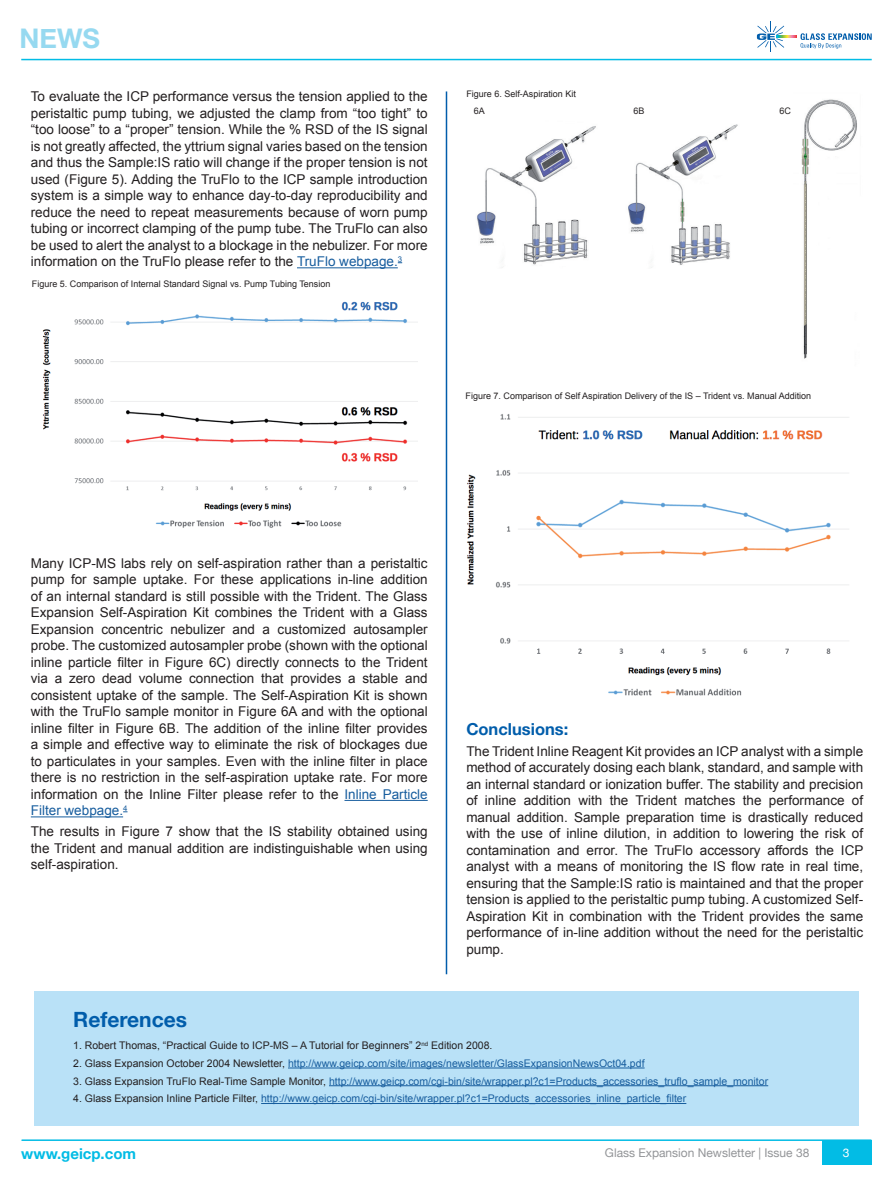
<style>
.page{position:relative;width:893px;height:1187px;background:#fff}
.page>*{position:absolute;margin:0;border:0;box-sizing:border-box;transform-origin:0 0}
.t1{font:700 27px "Helvetica Neue";color:#96d9f0}
.t2{font:700 21px "Helvetica Neue";color:#015dab}
.t3{font:700 16.5px "Helvetica Neue";color:#015dab}
.t4{font:700 15px "Helvetica Neue";color:#02bce5}
.t5{font:13.5px/16.5px "Arial";color:#231f20;text-align:justify}
.t6{font:12px "Helvetica Neue";color:#939598}
.t7{font:12px "Helvetica Neue";color:#fff}
.t8{font:10.5px "Arial";color:#175d9e}
.t9{font:10.5px "Arial";color:#231f20}
.t10{font:9px "Arial";color:#231f20}
.s1{color:#175d9e}
.s2{color:#231f20}
</style>
<div class="page">
<div style="left:822px;top:1140px;width:50px;height:24px;background:#02bce5"></div>
<hr style="left:21px;top:59px;width:851px;height:1px;background:#02bce5">
<hr style="left:22px;top:1139px;width:849px;height:1px;background:#02bce5">
<svg style="left:757px;top:21px;width:115px;height:31px"></svg>
<img style="left:628px;top:124px;width:110px;height:144px">
<img style="left:477px;top:126px;width:119px;height:142px">
<img style="left:467px;top:414px;width:382px;height:282px">
<hr style="left:297px;top:267px;width:101px;height:1px;background:#175d9e">
<hr style="left:344px;top:799px;width:84px;height:1px;background:#175d9e">
<hr style="left:31px;top:816px;width:92px;height:1px;background:#175d9e">
<hr style="left:446px;top:91px;width:1px;height:883px;background:#015dab">
<img style="left:42px;top:301px;width:376px;height:227px">
<div style="left:34px;top:991px;width:825px;height:135px;background:#b9e1f7"></div>
<hr style="left:288px;top:1067px;width:357px;height:1px;background:#175d9e">
<hr style="left:329px;top:1085px;width:439px;height:1px;background:#175d9e">
<hr style="left:261px;top:1102px;width:425px;height:1px;background:#175d9e">
<img style="left:801px;top:99px;width:56px;height:260px">
<h1 class="t1" style="left:20px;top:17px;width:82px">NEWS</h1>
<p class="t5" style="left:31px;top:88px;width:398px">To evaluate the ICP performance versus the tension applied to the peristaltic pump tubing, we adjusted the clamp from “too tight” to “too loose” to a “proper” tension. While the % RSD of the IS signal is not greatly affected, the yttrium signal varies based on the tension and thus the Sample:IS ratio will change if the proper tension is not used (Figure 5). Adding the TruFlo to the ICP sample introduction system is a simple way to enhance day-to-day reproducibility and reduce the need to repeat measurements because of worn pump tubing or incorrect clamping of the pump tube. The TruFlo can also be used to alert the analyst to a blockage in the nebulizer. For more information on the TruFlo please refer to the <span class="s1">TruFlo webpage.</span><sup>3</sup></p>
<p class="t10" style="left:32px;top:278px;width:300px">Figure 5. Comparison of Internal Standard Signal vs. Pump Tubing Tension</p>
<p class="t10" style="left:466px;top:88px;width:111px">Figure 6. Self-Aspiration Kit</p>
<p class="t10" style="left:474px;top:105px;width:13px">6A</p>
<p class="t10" style="left:634px;top:105px;width:13px">6B</p>
<p class="t10" style="left:780px;top:105px;width:13px">6C</p>
<p class="t10" style="left:466px;top:390px;width:347px">Figure 7. Comparison of Self Aspiration Delivery of the IS – Trident vs. Manual Addition</p>
<p class="t5" style="left:31px;top:555px;width:398px">Many ICP-MS labs rely on self-aspiration rather than a peristaltic pump for sample uptake. For these applications in-line addition of an internal standard is still possible with the Trident. The Glass Expansion Self-Aspiration Kit combines the Trident with a Glass Expansion concentric nebulizer and a customized autosampler probe. The customized autosampler probe (shown with the optional inline particle filter in Figure 6C) directly connects to the Trident via a zero dead volume connection that provides a stable and consistent uptake of the sample. The Self-Aspiration Kit is shown with the TruFlo sample monitor in Figure 6A and with the optional inline filter in Figure 6B. The addition of the inline filter provides a simple and effective way to eliminate the risk of blockages due to particulates in your samples. Even with the inline filter in place there is no restriction in the self-aspiration uptake rate. For more information on the Inline Filter please refer to the <span class="s1">Inline Particle Filter webpage.</span><sup>4</sup></p>
<p class="t5" style="left:31px;top:823px;width:398px">The results in Figure 7 show that the IS stability obtained using the Trident and manual addition are indistinguishable when using self-aspiration.</p>
<p class="t3" style="left:466px;top:716px;width:104px">Conclusions:</p>
<p class="t5" style="left:466px;top:743px;width:399px">The Trident Inline Reagent Kit provides an ICP analyst with a simple method of accurately dosing each blank, standard, and sample with an internal standard or ionization buffer. The stability and precision of inline addition with the Trident matches the performance of manual addition. Sample preparation time is drastically reduced with the use of inline dilution, in addition to lowering the risk of contamination and error. The TruFlo accessory affords the ICP analyst with a means of monitoring the IS flow rate in real time, ensuring that the Sample:IS ratio is maintained and that the proper tension is applied to the peristaltic pump tubing. A customized Self-Aspiration Kit in combination with the Trident provides the same performance of in-line addition without the need for the peristaltic pump.</p>
<h2 class="t2" style="left:73px;top:1003px;width:115px">References</h2>
<p class="t9" style="left:73px;top:1038px;width:421px">1. Robert Thomas, “Practical Guide to ICP-MS – A Tutorial for Beginners” 2<sup>nd</sup> Edition 2008.</p>
<p class="t8" style="left:73px;top:1056px;width:573px"><span class="s2">2. Glass Expansion October 2004 Newsletter,</span> http://www.geicp.com/site/images/newsletter/GlassExpansionNewsOct04.pdf</p>
<p class="t8" style="left:73px;top:1073px;width:696px"><span class="s2">3. Glass Expansion TruFlo Real-Time Sample Monitor,</span> http://www.geicp.com/cgi-bin/site/wrapper.pl?c1=Products_accessories_truflo_sample_monitor</p>
<p class="t8" style="left:73px;top:1091px;width:615px"><span class="s2">4. Glass Expansion Inline Particle Filter,</span> http://www.geicp.com/cgi-bin/site/wrapper.pl?c1=Products_accessories_inline_particle_filter</p>
<p class="t4" style="left:21px;top:1141px;width:116px">www.geicp.com</p>
<p class="t6" style="left:605px;top:1143px;width:206px">Glass Expansion Newsletter | Issue 38</p>
<p class="t7" style="left:843px;top:1143px;width:8px">3</p>
</div>
